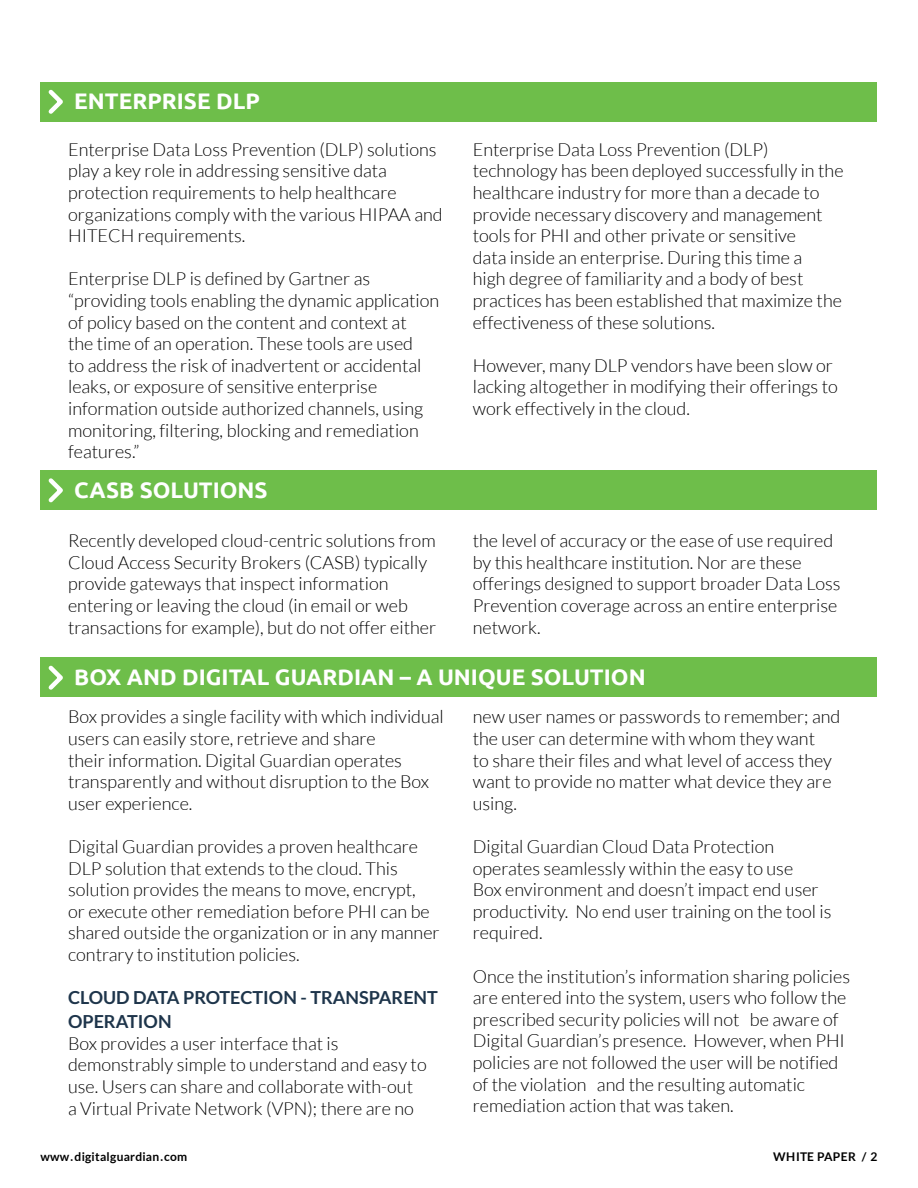
<style>
.page{position:relative;width:918px;height:1188px;background:#fff}
.page>*{position:absolute;margin:0;border:0;box-sizing:border-box;transform-origin:0 0}
.t1{font:700 22.5px "Ubuntu";color:#fff}
.t2{font:300 18px/21.6px "Lato";color:#000}
.t3{font:700 18px/24px "Lato";color:#1e354b}
.t4{font:700 12px "Lato";letter-spacing:.02em;color:#000}
</style>
<div class="page">
<div style="left:40px;top:82px;width:838px;height:40px;background:#6ebe4a"></div>
<svg style="left:48px;top:89px;width:15px;height:25px"></svg>
<div style="left:40px;top:470px;width:838px;height:40px;background:#6ebe4a"></div>
<svg style="left:48px;top:478px;width:15px;height:25px"></svg>
<div style="left:40px;top:657px;width:838px;height:40px;background:#6ebe4a"></div>
<svg style="left:48px;top:665px;width:15px;height:25px"></svg>
<p class="t1" style="left:74px;top:87px;width:187px">ENTERPRISE DLP</p>
<p class="t2" style="left:68px;top:139px;width:376px">Enterprise Data Loss Prevention (DLP) solutions play a key role in addressing sensitive data protection requirements to help healthcare organizations comply with the various HIPAA and HITECH requirements.</p>
<p class="t2" style="left:68px;top:268px;width:373px">Enterprise DLP is defined by Gartner as “providing tools enabling the dynamic application of policy based on the content and context at<br>the time of an operation. These tools are used<br>to address the risk of inadvertent or accidental leaks, or exposure of sensitive enterprise information outside authorized channels, using monitoring, filtering, blocking and remediation features.”</p>
<p class="t1" style="left:74px;top:476px;width:195px">CASB SOLUTIONS</p>
<p class="t2" style="left:473px;top:139px;width:372px">Enterprise Data Loss Prevention (DLP) technology has been deployed successfully in the healthcare industry for more than a decade to provide necessary discovery and management tools for PHI and other private or sensitive<br>data inside an enterprise. During this time a<br>high degree of familiarity and a body of best practices has been established that maximize the effectiveness of these solutions.</p>
<p class="t2" style="left:473px;top:355px;width:367px">However, many DLP vendors have been slow or lacking altogether in modifying their offerings to work effectively in the cloud.</p>
<p class="t2" style="left:68px;top:530px;width:370px">Recently developed cloud-centric solutions from Cloud Access Security Brokers (CASB) typically provide gateways that inspect information entering or leaving the cloud (in email or web transactions for example), but do not offer either</p>
<p class="t2" style="left:473px;top:530px;width:369px">the level of accuracy or the ease of use required by this healthcare institution. Nor are these offerings designed to support broader Data Loss Prevention coverage across an entire enterprise network.</p>
<p class="t1" style="left:74px;top:663px;width:573px">BOX AND DIGITAL GUARDIAN – A UNIQUE SOLUTION</p>
<p class="t2" style="left:68px;top:706px;width:377px">Box provides a single facility with which individual users can easily store, retrieve and share<br>their information. Digital Guardian operates transparently and without disruption to the Box user experience.</p>
<p class="t2" style="left:68px;top:836px;width:373px">Digital Guardian provides a proven healthcare DLP solution that extends to the cloud. This solution provides the means to move, encrypt,<br>or execute other remediation before PHI can be shared outside the organization or in any manner contrary to institution policies.</p>
<p class="t3" style="left:68px;top:985px;width:371px">CLOUD DATA PROTECTION - TRANSPARENT<br>OPERATION</p>
<p class="t2" style="left:68px;top:1033px;width:360px">Box provides a user interface that is demonstrably simple to understand and easy to use. Users can share and collaborate with-out<br>a Virtual Private Network (VPN); there are no</p>
<p class="t2" style="left:473px;top:706px;width:369px">new user names or passwords to remember; and the user can determine with whom they want<br>to share their files and what level of access they want to provide no matter what device they are using.</p>
<p class="t2" style="left:473px;top:836px;width:360px">Digital Guardian Cloud Data Protection operates seamlessly within the easy to use<br>Box environment and doesn’t impact end user productivity. No end user training on the tool is required.</p>
<p class="t2" style="left:473px;top:965px;width:379px">Once the institution’s information sharing policies are entered into the system, users who follow the prescribed security policies will not be aware of Digital Guardian’s presence. However, when PHI policies are not followed the user will be notified of the violation and the resulting automatic remediation action that was taken.</p>
<p class="t4" style="left:40px;top:1150px;width:148px">www.digitalguardian.com</p>
<p class="t4" style="left:773px;top:1150px;width:106px">WHITE PAPER / 2</p>
</div>
